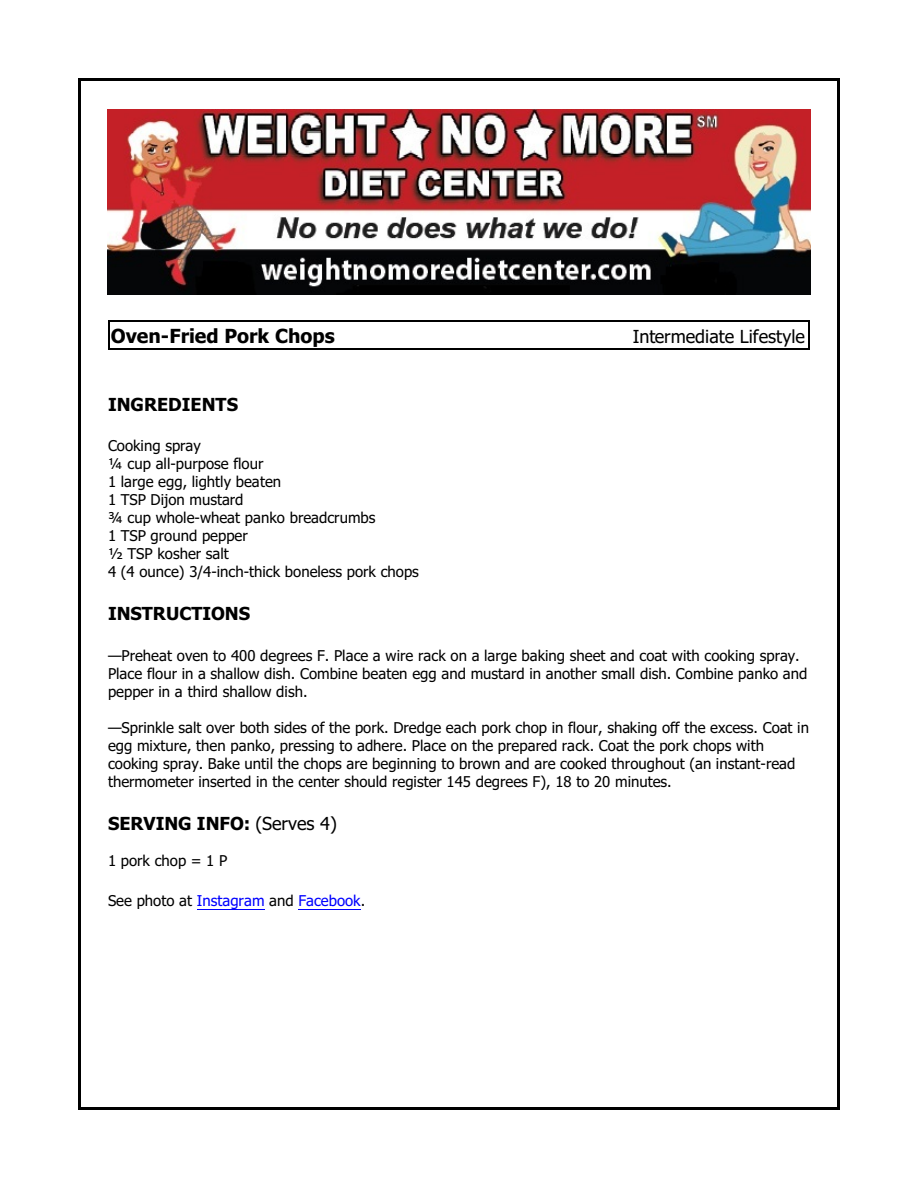
<style>
.page{position:relative;width:918px;height:1188px;background:#fff}
.page>*{position:absolute;margin:0;border:0;box-sizing:border-box;transform-origin:0 0}
.t1{font:700 19.5px "Tahoma";color:#000}
.t2{font:700 18px "Tahoma";color:#000}
.t3{font:18px "Tahoma";color:#000}
.t4{font:15px/18px "Tahoma";color:#000}
.t5{font:15px "Tahoma";color:#00f}
.s1{font-weight:400}
.s2{color:#000}
</style>
<div class="page">
<hr style="left:78px;top:78px;width:3px;height:1032px;background:#000">
<hr style="left:837px;top:78px;width:3px;height:1032px;background:#000">
<hr style="left:78px;top:78px;width:762px;height:3px;background:#000">
<hr style="left:78px;top:1107px;width:762px;height:3px;background:#000">
<img style="left:108px;top:110px;width:702px;height:185px">
<svg style="left:108px;top:322px;width:1px;height:26px"></svg>
<hr style="left:808px;top:320px;width:2px;height:29px;background:#000">
<hr style="left:108px;top:320px;width:701px;height:2px;background:#000">
<hr style="left:108px;top:348px;width:701px;height:1px;background:#000">
<hr style="left:197px;top:909px;width:68px;height:1px;background:#00f">
<hr style="left:298px;top:909px;width:63px;height:1px;background:#00f">
<h1 class="t1" style="left:111px;top:328px;width:225px">Oven-Fried Pork Chops</h1>
<p class="t3" style="left:633px;top:329px;width:174px">Intermediate Lifestyle</p>
<p class="t2" style="left:108px;top:397px;width:132px">INGREDIENTS</p>
<p class="t4" style="left:108px;top:438px;width:312px">Cooking spray<br>¼ cup all-purpose flour<br>1 large egg, lightly beaten<br>1 TSP Dijon mustard<br>¾ cup whole-wheat panko breadcrumbs<br>1 TSP ground pepper<br>½ TSP kosher salt<br>4 (4 ounce) 3/4-inch-thick boneless pork chops</p>
<p class="t2" style="left:108px;top:607px;width:144px">INSTRUCTIONS</p>
<p class="t4" style="left:108px;top:648px;width:701px">—Preheat oven to 400 degrees F. Place a wire rack on a large baking sheet and coat with cooking spray.<br>Place flour in a shallow dish. Combine beaten egg and mustard in another small dish. Combine panko and pepper in a third shallow dish.</p>
<p class="t4" style="left:108px;top:720px;width:703px">—Sprinkle salt over both sides of the pork. Dredge each pork chop in flour, shaking off the excess. Coat in egg mixture, then panko, pressing to adhere. Place on the prepared rack. Coat the pork chops with cooking spray. Bake until the chops are beginning to brown and are cooked throughout (an instant-read thermometer inserted in the center should register 145 degrees F), 18 to 20 minutes.</p>
<p class="t2" style="left:108px;top:816px;width:230px">SERVING INFO: <span class="s1">(Serves 4)</span></p>
<p class="t4" style="left:108px;top:853px;width:121px">1 pork chop = 1 P</p>
<p class="t5" style="left:108px;top:895px;width:259px"><span class="s2">See photo at</span> Instagram <span class="s2">and</span> Facebook<span class="s2">.</span></p>
</div>
